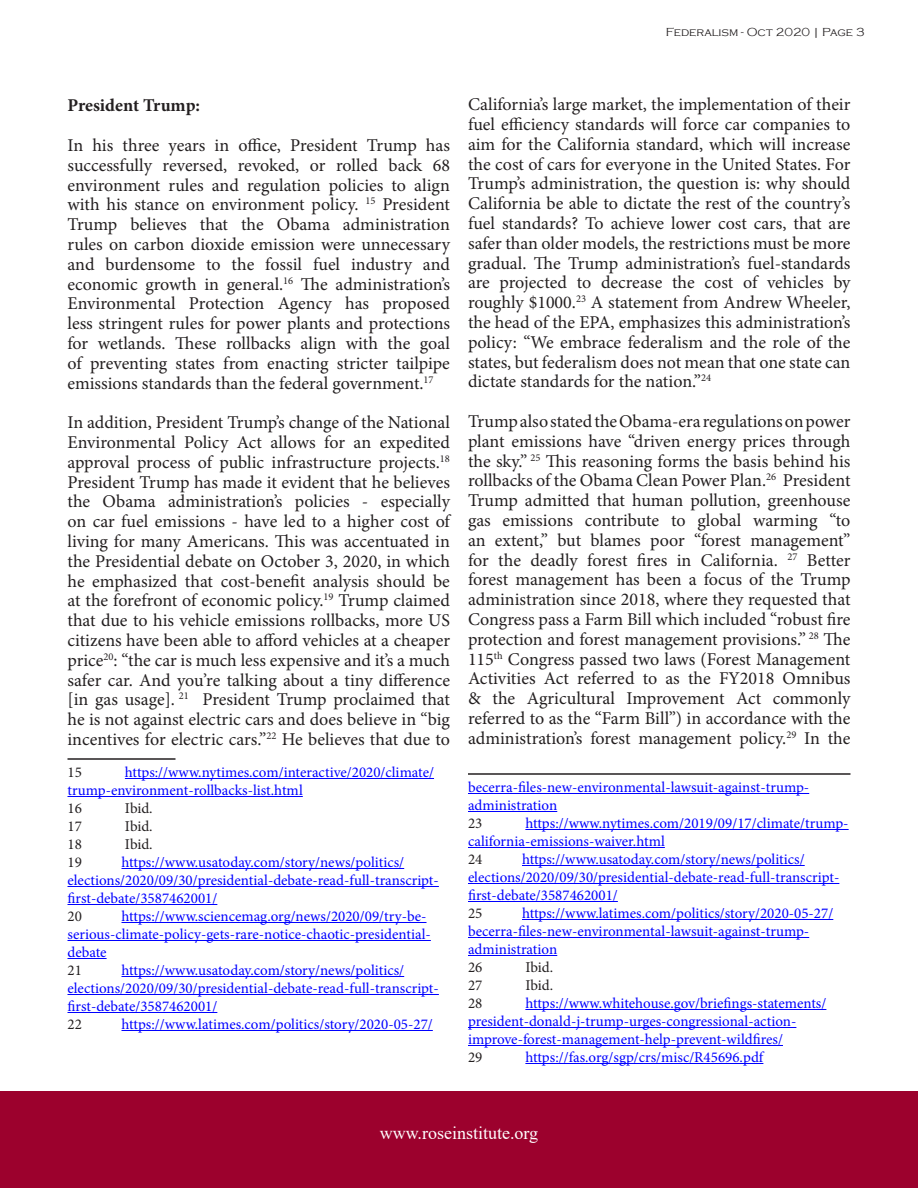
<style>
.page{position:relative;width:918px;height:1188px;background:#fff}
.page>*{position:absolute;margin:0;border:0;box-sizing:border-box;transform-origin:0 0}
.t1{font:18px/19.8px "Minion Pro";letter-spacing:-.005em;color:#231f20;text-align:justify}
.t2{font:18px "Times New Roman";color:#fff}
.t3{font:700 18px "Minion Pro";letter-spacing:-.005em;color:#231f20}
.t4{font:15px/18px "Minion Pro";color:#00f}
.t5{font:15px "Minion Pro";color:#231f20}
.t6{font:300 12px "Copperplate Gothic";color:#231f20}
</style>
<div class="page">
<div style="left:0;top:1091px;width:918px;height:97px;background:#9c012d"></div>
<hr style="left:68px;top:758px;width:108px;height:2px;background:#231f20">
<hr style="left:125px;top:778px;width:309px;height:1px;background:#00f">
<hr style="left:68px;top:796px;width:235px;height:1px;background:#00f">
<hr style="left:122px;top:868px;width:282px;height:1px;background:#00f">
<hr style="left:68px;top:886px;width:371px;height:1px;background:#00f">
<hr style="left:68px;top:904px;width:149px;height:1px;background:#00f">
<hr style="left:122px;top:922px;width:305px;height:1px;background:#00f">
<hr style="left:68px;top:940px;width:363px;height:1px;background:#00f">
<hr style="left:68px;top:958px;width:39px;height:1px;background:#00f">
<hr style="left:122px;top:976px;width:282px;height:1px;background:#00f">
<hr style="left:68px;top:994px;width:371px;height:1px;background:#00f">
<hr style="left:68px;top:1012px;width:149px;height:1px;background:#00f">
<hr style="left:122px;top:1030px;width:311px;height:1px;background:#00f">
<hr style="left:468px;top:773px;width:383px;height:2px;background:#231f20">
<hr style="left:468px;top:793px;width:341px;height:1px;background:#00f">
<hr style="left:468px;top:811px;width:89px;height:1px;background:#00f">
<hr style="left:525px;top:829px;width:324px;height:1px;background:#00f">
<hr style="left:468px;top:847px;width:197px;height:1px;background:#00f">
<hr style="left:522px;top:865px;width:283px;height:1px;background:#00f">
<hr style="left:468px;top:883px;width:371px;height:1px;background:#00f">
<hr style="left:468px;top:901px;width:150px;height:1px;background:#00f">
<hr style="left:522px;top:919px;width:311px;height:1px;background:#00f">
<hr style="left:468px;top:937px;width:341px;height:1px;background:#00f">
<hr style="left:468px;top:955px;width:89px;height:1px;background:#00f">
<hr style="left:525px;top:1009px;width:301px;height:1px;background:#00f">
<hr style="left:468px;top:1027px;width:328px;height:1px;background:#00f">
<hr style="left:468px;top:1045px;width:315px;height:1px;background:#00f">
<hr style="left:525px;top:1063px;width:238px;height:1px;background:#00f">
<p class="t6" style="left:666px;top:26px;width:201px">Federalism - Oct 2020 | Page 3</p>
<p class="t3" style="left:68px;top:93px;width:134px">President Trump:</p>
<p class="t1" style="left:68px;top:136px;width:384px">In his three years in office, President Trump has successfully reversed, revoked, or rolled back 68 environment rules and regulation policies to align with his stance on environment policy. <sup>15</sup> President Trump believes that the Obama administration rules on carbon dioxide emission were unnecessary and burdensome to the fossil fuel industry and economic growth in general.<sup>16</sup> The administration’s Environmental Protection Agency has proposed less stringent rules for power plants and protections for wetlands. These rollbacks align with the goal of preventing states from enacting stricter tailpipe emissions standards than the federal government.<sup>17</sup></p>
<p class="t1" style="left:68px;top:413px;width:384px">In addition, President Trump’s change of the National Environmental Policy Act allows for an expedited approval process of public infrastructure projects.<sup>18<br></sup>President Trump has made it evident that he believes the Obama administration’s policies - especially on car fuel emissions - have led to a higher cost of living for many Americans. This was accentuated in the Presidential debate on October 3, 2020, in which he emphasized that cost-benefit analysis should be at the forefront of economic policy.<sup>19</sup> Trump claimed that due to his vehicle emissions rollbacks, more US citizens have been able to afford vehicles at a cheaper price<sup>20</sup>: “the car is much less expensive and it’s a much safer car. And you’re talking about a tiny difference [in gas usage]. <sup>21</sup> President Trump proclaimed that he is not against electric cars and does believe in “big incentives for electric cars.”<sup>22</sup> He believes that due to</p>
<p class="t5" style="left:68px;top:762px;width:16px">15</p>
<p class="t4" style="left:68px;top:763px;width:368px;text-indent:57px">https://www.nytimes.com/interactive/2020/climate/ trump-environment-rollbacks-list.html</p>
<p class="t5" style="left:68px;top:798px;width:16px">16</p>
<p class="t5" style="left:125px;top:798px;width:29px">Ibid.</p>
<p class="t5" style="left:68px;top:816px;width:16px">17</p>
<p class="t5" style="left:125px;top:816px;width:29px">Ibid.</p>
<p class="t5" style="left:68px;top:834px;width:16px">18</p>
<p class="t5" style="left:125px;top:834px;width:29px">Ibid.</p>
<p class="t5" style="left:68px;top:852px;width:16px">19</p>
<p class="t4" style="left:68px;top:853px;width:373px;text-indent:54px">https://www.usatoday.com/story/news/politics/ elections/2020/09/30/presidential-debate-read-full-transcript&shy;first-debate/3587462001/</p>
<p class="t5" style="left:68px;top:906px;width:16px">20</p>
<p class="t4" style="left:68px;top:907px;width:365px;text-indent:54px">https://www.sciencemag.org/news/2020/09/try-be&shy;serious-climate-policy-gets-rare-notice-chaotic-presidential&shy;debate</p>
<p class="t5" style="left:68px;top:960px;width:16px">21</p>
<p class="t4" style="left:68px;top:961px;width:373px;text-indent:54px">https://www.usatoday.com/story/news/politics/ elections/2020/09/30/presidential-debate-read-full-transcript&shy;first-debate/3587462001/</p>
<p class="t5" style="left:68px;top:1014px;width:16px">22</p>
<p class="t4" style="left:122px;top:1015px;width:313px">https://www.latimes.com/politics/story/2020-05-27/</p>
<p class="t1" style="left:468px;top:95px;width:384px">California’s large market, the implementation of their fuel efficiency standards will force car companies to aim for the California standard, which will increase the cost of cars for everyone in the United States. For Trump’s administration, the question is: why should California be able to dictate the rest of the country’s fuel standards? To achieve lower cost cars, that are safer than older models, the restrictions must be more gradual. The Trump administration’s fuel-standards are projected to decrease the cost of vehicles by roughly $1000.<sup>23</sup> A statement from Andrew Wheeler, the head of the EPA, emphasizes this administration’s policy: “We embrace federalism and the role of the states, but federalism does not mean that one state can dictate standards for the nation.”<sup>24</sup></p>
<p class="t1" style="left:468px;top:411px;width:384px">Trump also stated the Obama-era regulations on power plant emissions have “driven energy prices through the sky.” <sup>25</sup> This reasoning forms the basis behind his rollbacks of the Obama Clean Power Plan.<sup>26</sup> President Trump admitted that human pollution, greenhouse gas emissions contribute to global warming “to an extent,” but blames poor “forest management” for the deadly forest fires in California. <sup>27</sup> Better forest management has been a focus of the Trump administration since 2018, where they requested that Congress pass a Farm Bill which included “robust fire protection and forest management provisions.” <sup>28</sup> The 115<sup>th</sup> Congress passed two laws (Forest Management Activities Act referred to as the FY2018 Omnibus &amp; the Agricultural Improvement Act commonly referred to as the “Farm Bill”) in accordance with the administration’s forest management policy.<sup>29</sup> In the</p>
<p class="t4" style="left:468px;top:778px;width:343px">becerra-files-new-environmental-lawsuit-against-trump&shy;administration</p>
<p class="t5" style="left:468px;top:813px;width:16px">23</p>
<p class="t4" style="left:468px;top:814px;width:382px;text-indent:57px">https://www.nytimes.com/2019/09/17/climate/trump&shy;california-emissions-waiver.html</p>
<p class="t5" style="left:468px;top:849px;width:16px">24</p>
<p class="t4" style="left:468px;top:850px;width:373px;text-indent:54px">https://www.usatoday.com/story/news/politics/ elections/2020/09/30/presidential-debate-read-full-transcript&shy;first-debate/3587462001/</p>
<p class="t5" style="left:468px;top:903px;width:16px">25</p>
<p class="t4" style="left:468px;top:904px;width:367px;text-indent:54px">https://www.latimes.com/politics/story/2020-05-27/ becerra-files-new-environmental-lawsuit-against-trump&shy;administration</p>
<p class="t5" style="left:468px;top:957px;width:16px">26</p>
<p class="t5" style="left:525px;top:957px;width:29px">Ibid.</p>
<p class="t5" style="left:468px;top:975px;width:16px">27</p>
<p class="t5" style="left:525px;top:975px;width:29px">Ibid.</p>
<p class="t5" style="left:468px;top:993px;width:16px">28</p>
<p class="t4" style="left:468px;top:994px;width:360px;text-indent:57px">https://www.whitehouse.gov/briefings-statements/ president-donald-j-trump-urges-congressional-action&shy;improve-forest-management-help-prevent-wildfires/</p>
<p class="t5" style="left:468px;top:1047px;width:16px">29</p>
<p class="t4" style="left:525px;top:1048px;width:240px">https://fas.org/sgp/crs/misc/R45696.pdf</p>
<p class="t2" style="left:380px;top:1120px;width:160px">www.roseinstitute.org</p>
</div>
